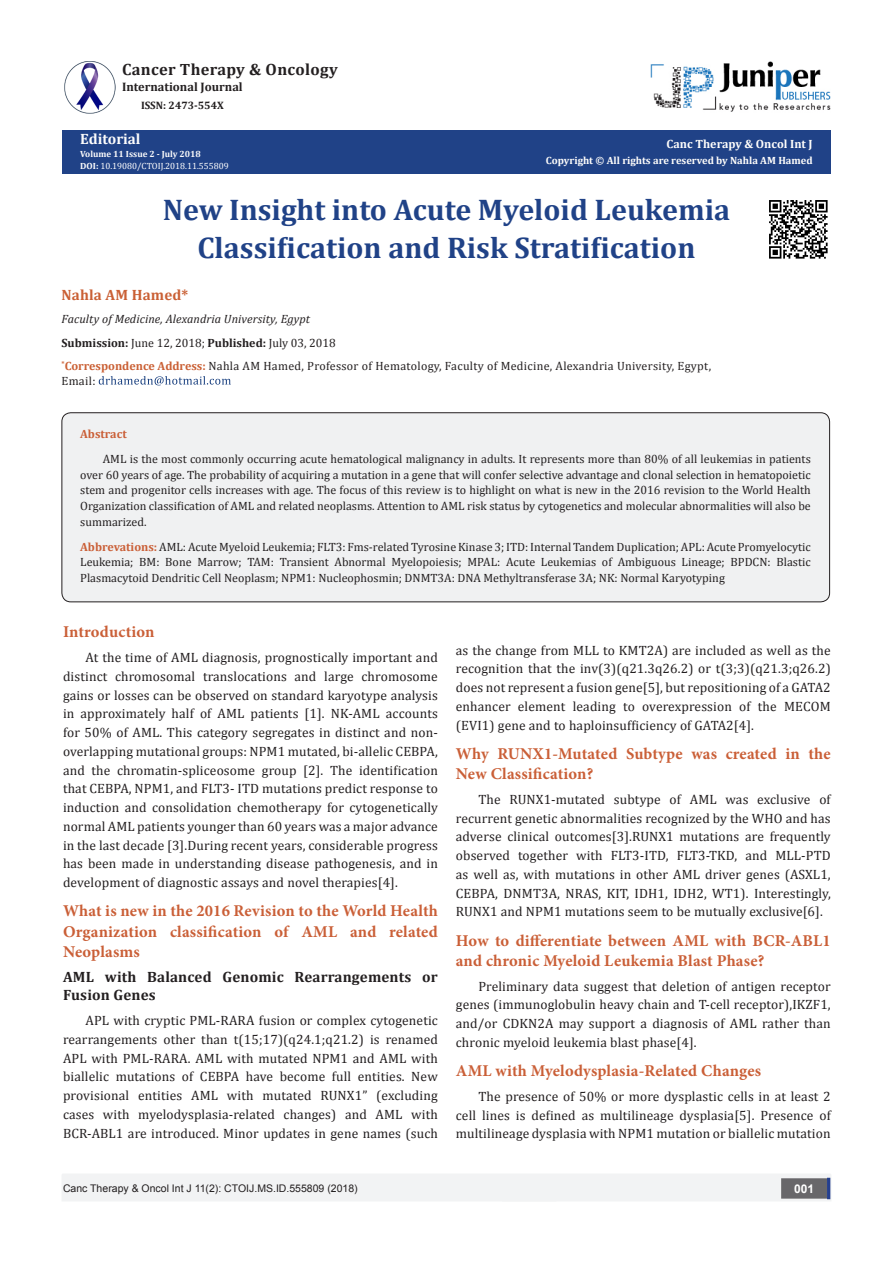
<style>
.page{position:relative;width:893px;height:1263px;background:#fff}
.page>*{position:absolute;margin:0;border:0;box-sizing:border-box;transform-origin:0 0}
.t1{font:700 30px/37.5px "Cambria";color:#204287;text-align:center}
.t2{font:700 16.5px/20.2px "Minion Pro";letter-spacing:.01em;color:#ca5f37}
.t3{font:700 16.35px "Cambria";letter-spacing:.02em;color:#231f20}
.t4{font:700 15px/18.8px "Cambria";letter-spacing:.01em;color:#231f20}
.t5{font:700 15px "Cambria";letter-spacing:.01em;color:#ca6035}
.t6{font:700 15px "Cambria";color:#fcfcfc}
.t7{font:13.5px/18.8px "Cambria";letter-spacing:.01em;color:#231f20;text-align:justify}
.t8{font:700 12.3px "Cambria";color:#231f20}
.t9{font:12px/15.8px "Cambria";color:#231f20;text-align:justify}
.t10{font:12px "Cambria";letter-spacing:.025em;color:#231f20}
.t11{font:italic 12px "Cambria";letter-spacing:.01em;color:#231f20}
.t12{font:700 12px "Cambria";color:#fffefc}
.t13{font:700 12px "Cambria";color:#ca5f37}
.t14{font:700 12px "Arial";color:#fff}
.t15{font:700 10.8px "Cambria";color:#231f20}
.t16{font:10.5px "Arial";color:#231f20}
.t17{font:700 10.5px "Cambria";color:#fffefc}
.t18{font:9px "Cambria";color:#fff}
.t19{font:700 9px "Cambria";color:#fcfcfc}
.s1{font-weight:700;color:#fcfcfc}
.s2{font-weight:700}
.s3{font-weight:700;color:#ca6035}
.s4{font-weight:700;color:#ca5f37}
</style>
<div class="page">
<div style="left:62px;top:130px;width:769px;height:44px;background:#204287"></div>
<svg style="left:99px;top:376px;width:132px;height:9px"></svg>
<div style="left:62px;top:1175px;width:494px;height:26px;background:#f2f3f4"></div>
<div style="left:502px;top:1174px;width:329px;height:27px;background:#f2f3f4"></div>
<div style="left:782px;top:1179px;width:44px;height:19px;background:#68676a"></div>
<div style="left:781px;top:1178px;width:46px;height:20px;border:2px solid #68676a"></div>
<hr style="left:827px;top:1178px;width:3px;height:21px;background:#253f8e">
<img style="left:651px;top:61px;width:180px;height:51px">
<img style="left:64px;top:61px;width:52px;height:52px">
<hr style="left:62px;top:1173px;width:769px;height:2px;background:#f2f3f4">
<div style="left:62px;top:413px;width:768px;height:189px;background:#f0f1f2;border-radius:9px"></div>
<div style="left:62px;top:412px;width:768px;height:190px;border:1px solid #231f20;border-radius:9px"></div>
<img style="left:769px;top:200px;width:59px;height:59px">
<p class="t3" style="left:122px;top:58px;width:217px">Cancer Therapy &amp; Oncology</p>
<p class="t8" style="left:122px;top:78px;width:122px">International Journal</p>
<p class="t15" style="left:141px;top:97px;width:84px">ISSN: 2473-554X</p>
<p class="t6" style="left:80px;top:129px;width:62px">Editorial</p>
<p class="t19" style="left:80px;top:147px;width:122px">Volume 11 Issue 2 - July 2018</p>
<p class="t18" style="left:80px;top:160px;width:150px"><span class="s1">DO</span><span class="s2">I:</span> 10.19080/CTOIJ.2018.11.555809</p>
<p class="t12" style="left:667px;top:135px;width:148px">Canc Therapy &amp; Oncol Int J</p>
<p class="t17" style="left:546px;top:153px;width:268px">Copyright © All rights are reserved by Nahla AM Hamed</p>
<p class="t1" style="left:163px;top:190px;width:569px">New Insight into Acute Myeloid Leukemia<br>Classification and Risk Stratification</p>
<p class="t5" style="left:62px;top:284px;width:128px">Nahla AM Hamed*</p>
<p class="t11" style="left:62px;top:311px;width:250px">Faculty of Medicine, Alexandria University, Egypt</p>
<p class="t9" style="left:62px;top:335px;width:276px"><span class="s2">Submission:</span> June 12, 2018; <span class="s2">Published:</span> July 03, 2018</p>
<p class="t10" style="left:62px;top:359px;width:651px"><sup>*</sup><span class="s3">Correspondence Address:</span> Nahla AM Hamed, Professor of Hematology, Faculty of Medicine, Alexandria University, Egypt,</p>
<p class="t9" style="left:62px;top:372px;width:35px">Email:</p>
<p class="t13" style="left:80px;top:426px;width:48px">Abstract</p>
<p class="t9" style="left:80px;top:451px;width:732px;text-indent:22px">AML is the most commonly occurring acute hematological malignancy in adults. It represents more than 80% of all leukemias in patients over 60 years of age. The probability of acquiring a mutation in a gene that will confer selective advantage and clonal selection in hematopoietic stem and progenitor cells increases with age. The focus of this review is to highlight on what is new in the 2016 revision to the World Health Organization classification of AML and related neoplasms. Attention to AML risk status by cytogenetics and molecular abnormalities will also be summarized.</p>
<p class="t9" style="left:80px;top:539px;width:732px"><span class="s4">Abbrevations:</span> AML: Acute Myeloid Leukemia; FLT3: Fms-related Tyrosine Kinase 3; ITD: Internal Tandem Duplication; APL: Acute Promyelocytic Leukemia; BM: Bone Marrow; TAM: Transient Abnormal Myelopoiesis; MPAL: Acute Leukemias of Ambiguous Lineage; BPDCN: Blastic Plasmacytoid Dendritic Cell Neoplasm; NPM1: Nucleophosmin; DNMT3A: DNA Methyltransferase 3A; NK: Normal Karyotyping</p>
<p class="t2" style="left:63px;top:622px;width:93px">Introduction</p>
<p class="t7" style="left:63px;top:648px;width:376px;text-indent:22px">At the time of AML diagnosis, prognostically important and distinct chromosomal translocations and large chromosome gains or losses can be observed on standard karyotype analysis in approximately half of AML patients [1]. NK-AML accounts for 50% of AML. This category segregates in distinct and non&shy;overlapping mutational groups: NPM1 mutated, bi-allelic CEBPA, and the chromatin-spliceosome group [2]. The identification that CEBPA, NPM1, and FLT3- ITD mutations predict response to induction and consolidation chemotherapy for cytogenetically normal AML patients younger than 60 years was a major advance in the last decade [3].During recent years, considerable progress has been made in understanding disease pathogenesis, and in development of diagnostic assays and novel therapies[4].</p>
<p class="t2" style="left:63px;top:901px;width:376px;text-align:justify">What is new in the 2016 Revision to the World Health Organization classification of AML and related Neoplasms</p>
<p class="t4" style="left:63px;top:967px;width:376px">AML with Balanced Genomic Rearrangements or<br>Fusion Genes</p>
<p class="t7" style="left:63px;top:1011px;width:376px;text-indent:22px">APL with cryptic PML-RARA fusion or complex cytogenetic rearrangements other than t(15;17)(q24.1;q21.2) is renamed APL with PML-RARA. AML with mutated NPM1 and AML with biallelic mutations of CEBPA have become full entities. New provisional entities AML with mutated RUNX1” (excluding cases with myelodysplasia-related changes) and AML with BCR-ABL1 are introduced. Minor updates in gene names (such</p>
<p class="t7" style="left:456px;top:641px;width:376px">as the change from MLL to KMT2A) are included as well as the recognition that the inv(3)(q21.3q26.2) or t(3;3)(q21.3;q26.2) does not represent a fusion gene[5], but repositioning of a GATA2 enhancer element leading to overexpression of the MECOM (EVI1) gene and to haploinsufficiency of GATA2[4].</p>
<p class="t2" style="left:456px;top:743px;width:376px">Why RUNX1-Mutated Subtype was created in the<br>New Classification?</p>
<p class="t7" style="left:456px;top:790px;width:376px;text-indent:22px">The RUNX1-mutated subtype of AML was exclusive of recurrent genetic abnormalities recognized by the WHO and has adverse clinical outcomes[3].RUNX1 mutations are frequently observed together with FLT3-ITD, FLT3-TKD, and MLL-PTD as well as, with mutations in other AML driver genes (ASXL1, CEBPA, DNMT3A, NRAS, KIT, IDH1, IDH2, WT1). Interestingly, RUNX1 and NPM1 mutations seem to be mutually exclusive[6].</p>
<p class="t2" style="left:456px;top:930px;width:376px">How to differentiate between AML with BCR-ABL1 and chronic Myeloid Leukemia Blast Phase?</p>
<p class="t7" style="left:456px;top:977px;width:376px;text-indent:22px">Preliminary data suggest that deletion of antigen receptor genes (immunoglobulin heavy chain and T-cell receptor),IKZF1, and/or CDKN2A may support a diagnosis of AML rather than chronic myeloid leukemia blast phase[4].</p>
<p class="t2" style="left:456px;top:1060px;width:307px">AML with Myelodysplasia-Related Changes</p>
<p class="t7" style="left:456px;top:1087px;width:376px;text-indent:22px">The presence of 50% or more dysplastic cells in at least 2 cell lines is defined as multilineage dysplasia[5]. Presence of multilineage dysplasia with NPM1 mutation or biallelic mutation</p>
<p class="t16" style="left:63px;top:1181px;width:296px">Canc Therapy &amp; Oncol Int J 11(2): CTOIJ.MS.ID.555809 (2018)</p>
<p class="t14" style="left:794px;top:1180px;width:22px">001</p>
</div>
